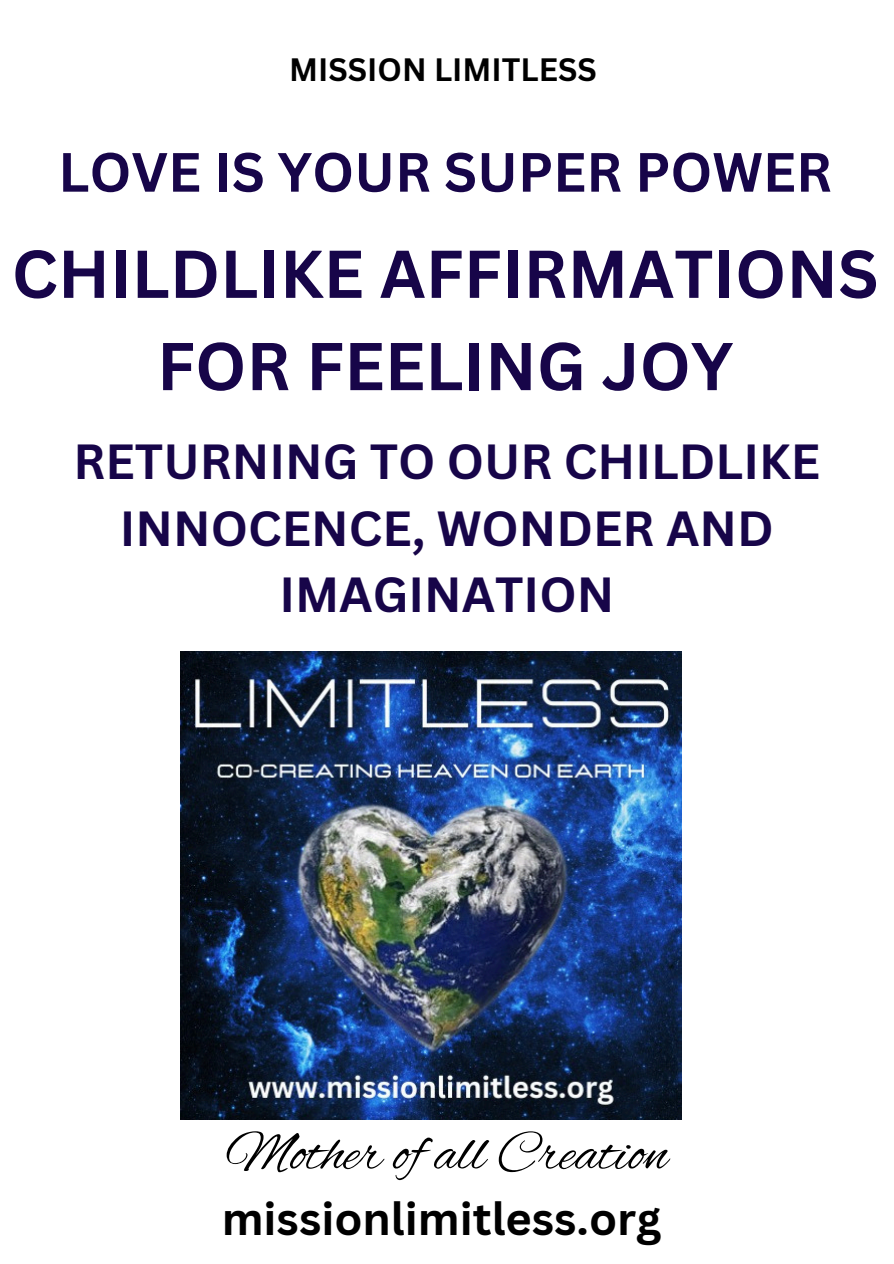
<style>
.page{position:relative;width:894px;height:1264px;background:#fff}
.page>*{position:absolute;margin:0;border:0;box-sizing:border-box;transform-origin:0 0}
.t1{font:700 66px/92.2px "Canva Sans";color:#170549;text-align:center}
.t2{font:57px "Alex Brush";color:#000}
.t3{font:700 54px "Canva Sans";color:#170549}
.t4{font:700 48px/66.3px "Canva Sans";color:#170549;text-align:center}
.t5{font:700 45px "Canva Sans";color:#000}
.t6{font:700 31.5px "Canva Sans";color:#000}
</style>
<div class="page">
<img style="left:180px;top:651px;width:501px;height:468px">
<p class="t6" style="left:289px;top:48px;width:309px">MISSION LIMITLESS</p>
<h1 class="t3" style="left:58px;top:134px;width:775px">LOVE IS YOUR SUPER POWER</h1>
<h4 class="t1" style="left:12px;top:226px;width:868px">CHILDLIKE AFFIRMATIONS<br>FOR FEELING JOY</h4>
<p class="t4" style="left:73px;top:427px;width:748px">RETURNING TO OUR CHILDLIKE<br>INNOCENCE, WONDER AND<br>IMAGINATION</p>
<p class="t2" style="left:226px;top:1121px;width:443px">Mother of all Creation</p>
<h5 class="t5" style="left:221px;top:1186px;width:441px">missionlimitless.org</h5>
</div>
